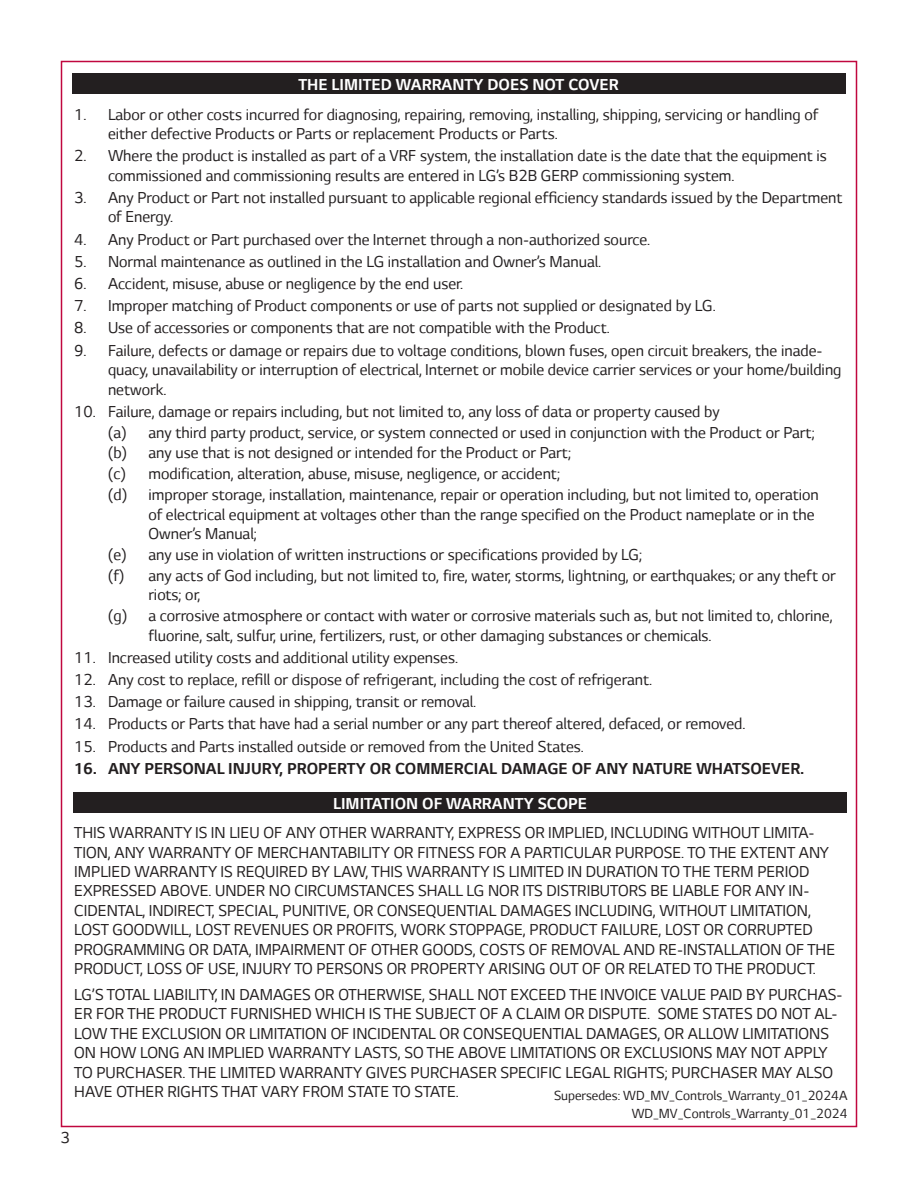
<style>
.page{position:relative;width:918px;height:1188px;background:#fff}
.page>*{position:absolute;margin:0;border:0;box-sizing:border-box;transform-origin:0 0}
.t1{font:18px/19.5px "LG Smart";color:#231f20}
.t2{font:700 18px "LG Smart";color:#231f20}
.t3{font:700 18px "LG Smart";color:#fff}
.t4{font:15px/17.7px "LG Smart";color:#231f20;text-align:right}
</style>
<div class="page">
<div style="left:73px;top:792px;width:774px;height:20px;background:#231f20"></div>
<div style="left:72px;top:73px;width:773px;height:21px;background:#231f20"></div>
<p class="t3" style="left:298px;top:74px;width:322px">THE LIMITED WARRANTY DOES NOT COVER</p>
<p class="t1" style="left:108px;top:104px;width:712px;text-indent:-34px">1. Labor or other costs incurred for diagnosing, repairing, removing, installing, shipping, servicing or handling of either defective Products or Parts or replacement Products or Parts.</p>
<p class="t1" style="left:108px;top:146px;width:720px;text-indent:-34px">2. Where the product is installed as part of a VRF system, the installation date is the date that the equipment is commissioned and commissioning results are entered in LG’s B2B GERP commissioning system.</p>
<p class="t1" style="left:108px;top:188px;width:736px;text-indent:-34px">3. Any Product or Part not installed pursuant to applicable regional efficiency standards issued by the Department of Energy.</p>
<p class="t1" style="left:74px;top:230px;width:578px">4. Any Product or Part purchased over the Internet through a non-authorized source.</p>
<p class="t1" style="left:74px;top:252px;width:529px">5. Normal maintenance as outlined in the LG installation and Owner’s Manual.</p>
<p class="t1" style="left:74px;top:274px;width:390px">6. Accident, misuse, abuse or negligence by the end user.</p>
<p class="t1" style="left:74px;top:296px;width:643px">7. Improper matching of Product components or use of parts not supplied or designated by LG.</p>
<p class="t1" style="left:74px;top:318px;width:537px">8. Use of accessories or components that are not compatible with the Product.</p>
<p class="t1" style="left:108px;top:340px;width:735px;text-indent:-34px">9. Failure, defects or damage or repairs due to voltage conditions, blown fuses, open circuit breakers, the inade&shy;quacy, unavailability or interruption of electrical, Internet or mobile device carrier services or your home/building network.</p>
<p class="t1" style="left:74px;top:402px;width:647px">10. Failure, damage or repairs including, but not limited to, any loss of data or property caused by</p>
<p class="t1" style="left:108px;top:422px;width:708px">(a) any third party product, service, or system connected or used in conjunction with the Product or Part;</p>
<p class="t1" style="left:108px;top:443px;width:465px">(b) any use that is not designed or intended for the Product or Part;</p>
<p class="t1" style="left:108px;top:464px;width:454px">(c) modification, alteration, abuse, misuse, negligence, or accident;</p>
<p class="t1" style="left:108px;top:485px;width:712px">(d) improper storage, installation, maintenance, repair or operation including, but not limited to, operation</p>
<p class="t1" style="left:148px;top:505px;width:668px">of electrical equipment at voltages other than the range specified on the Product nameplate or in the</p>
<p class="t1" style="left:148px;top:524px;width:110px">Owner’s Manual;</p>
<p class="t1" style="left:108px;top:545px;width:536px">(e) any use in violation of written instructions or specifications provided by LG;</p>
<p class="t1" style="left:108px;top:566px;width:729px">(f) any acts of God including, but not limited to, fire, water, storms, lightning, or earthquakes; or any theft or</p>
<p class="t1" style="left:148px;top:585px;width:54px">riots; or,</p>
<p class="t1" style="left:108px;top:606px;width:726px">(g) a corrosive atmosphere or contact with water or corrosive materials such as, but not limited to, chlorine,</p>
<p class="t1" style="left:148px;top:626px;width:565px">fluorine, salt, sulfur, urine, fertilizers, rust, or other damaging substances or chemicals.</p>
<p class="t1" style="left:74px;top:648px;width:385px">11. Increased utility costs and additional utility expenses.</p>
<p class="t1" style="left:74px;top:670px;width:579px">12. Any cost to replace, refill or dispose of refrigerant, including the cost of refrigerant.</p>
<p class="t1" style="left:74px;top:692px;width:404px">13. Damage or failure caused in shipping, transit or removal.</p>
<p class="t1" style="left:74px;top:714px;width:673px">14. Products or Parts that have had a serial number or any part thereof altered, defaced, or removed.</p>
<p class="t1" style="left:74px;top:737px;width:511px">15. Products and Parts installed outside or removed from the United States.</p>
<p class="t2" style="left:74px;top:758px;width:732px">16. ANY PERSONAL INJURY, PROPERTY OR COMMERCIAL DAMAGE OF ANY NATURE WHATSOEVER.</p>
<p class="t3" style="left:333px;top:793px;width:255px">LIMITATION OF WARRANTY SCOPE</p>
<p class="t1" style="left:74px;top:823px;width:762px">THIS WARRANTY IS IN LIEU OF ANY OTHER WARRANTY, EXPRESS OR IMPLIED, INCLUDING WITHOUT LIMITA-TION, ANY WARRANTY OF MERCHANTABILITY OR FITNESS FOR A PARTICULAR PURPOSE. TO THE EXTENT ANY IMPLIED WARRANTY IS REQUIRED BY LAW, THIS WARRANTY IS LIMITED IN DURATION TO THE TERM PERIOD EXPRESSED ABOVE. UNDER NO CIRCUMSTANCES SHALL LG NOR ITS DISTRIBUTORS BE LIABLE FOR ANY IN-CIDENTAL, INDIRECT, SPECIAL, PUNITIVE, OR CONSEQUENTIAL DAMAGES INCLUDING, WITHOUT LIMITATION, LOST GOODWILL, LOST REVENUES OR PROFITS, WORK STOPPAGE, PRODUCT FAILURE, LOST OR CORRUPTED PROGRAMMING OR DATA, IMPAIRMENT OF OTHER GOODS, COSTS OF REMOVAL AND RE-INSTALLATION OF THE PRODUCT, LOSS OF USE, INJURY TO PERSONS OR PROPERTY ARISING OUT OF OR RELATED TO THE PRODUCT.</p>
<p class="t1" style="left:74px;top:985px;width:770px">LG’S TOTAL LIABILITY, IN DAMAGES OR OTHERWISE, SHALL NOT EXCEED THE INVOICE VALUE PAID BY PURCHAS-ER FOR THE PRODUCT FURNISHED WHICH IS THE SUBJECT OF A CLAIM OR DISPUTE. SOME STATES DO NOT AL-LOW THE EXCLUSION OR LIMITATION OF INCIDENTAL OR CONSEQUENTIAL DAMAGES, OR ALLOW LIMITATIONS ON HOW LONG AN IMPLIED WARRANTY LASTS, SO THE ABOVE LIMITATIONS OR EXCLUSIONS MAY NOT APPLY TO PURCHASER. THE LIMITED WARRANTY GIVES PURCHASER SPECIFIC LEGAL RIGHTS; PURCHASER MAY ALSO HAVE OTHER RIGHTS THAT VARY FROM STATE TO STATE.</p>
<p class="t4" style="left:554px;top:1087px;width:295px">Supersedes: WD_MV_Controls_Warranty_01_2024A<br>WD_MV_Controls_Warranty_01_2024</p>
<p class="t1" style="left:60px;top:1128px;width:11px">3</p>
</div>
